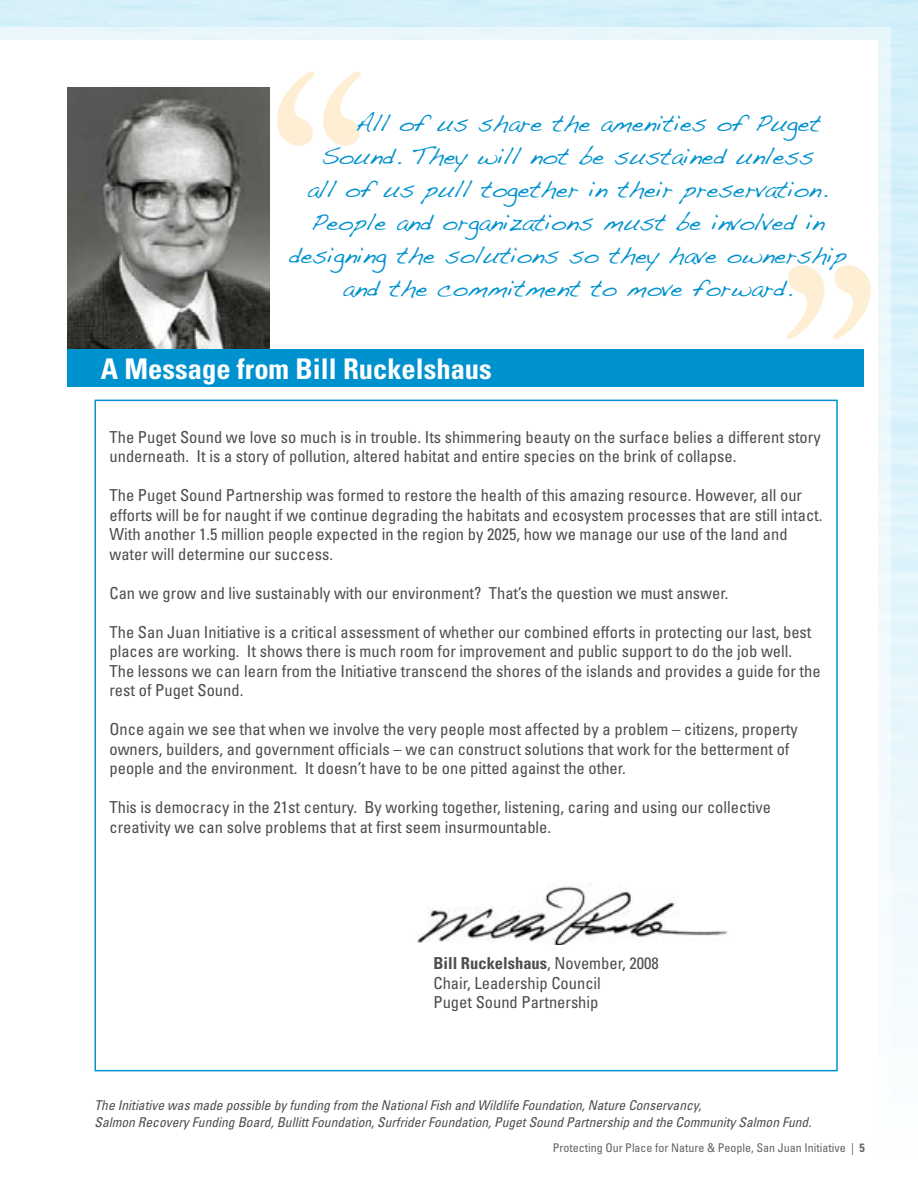
<style>
.page{position:relative;width:918px;height:1188px;background:#fff}
.page>*{position:absolute;margin:0;border:0;box-sizing:border-box;transform-origin:0 0}
.t1{font:700 condensed 28.5px "Univers";color:#fff}
.t2{font:24px "Handwriting Dakota";color:#0092cf}
.t3{font:condensed 16.5px/19.5px "Univers";color:#4d4d4f}
.t4{font:italic condensed 13.5px/16.5px "Univers";color:#4d4d4f}
.t5{font:condensed 12px "Univers";color:#636467}
.s1{font-weight:700}
</style>
<div class="page">
<div style="left:0;top:0;width:918px;height:1188px;background:linear-gradient(to bottom,#cdeef8,#fbfdfe)"></div>
<div style="left:0;top:27px;width:891px;height:1161px;background:linear-gradient(to bottom,#e6f6fb,#fcfefe)"></div>
<div style="left:0;top:40px;width:878px;height:1148px;background:#fff"></div>
<svg style="left:787px;top:265px;width:84px;height:74px"></svg>
<img style="left:68px;top:87px;width:201px;height:263px">
<div style="left:68px;top:350px;width:796px;height:37px;background:#0092cf"></div>
<svg style="left:277px;top:72px;width:84px;height:74px"></svg>
<img style="left:417px;top:885px;width:311px;height:60px">
<h2 class="t2" style="left:355px;top:109px;width:467px">All of us share the amenities of Puget</h2>
<h2 class="t2" style="left:321px;top:142px;width:494px">Sound. They will not be sustained unless</h2>
<h2 class="t2" style="left:307px;top:175px;width:522px">all of us pull together in their preservation.</h2>
<h2 class="t2" style="left:311px;top:208px;width:515px">People and organizations must be involved in</h2>
<h2 class="t2" style="left:289px;top:241px;width:559px">designing the solutions so they have ownership</h2>
<h2 class="t2" style="left:343px;top:274px;width:451px">and the commitment to move forward.</h2>
<h1 class="t1" style="left:101px;top:351px;width:393px">A Message from Bill Ruckelshaus</h1>
<p class="t3" style="left:110px;top:427px;width:713px">The Puget Sound we love so much is in trouble. Its shimmering beauty on the surface belies a different story underneath. It is a story of pollution, altered habitat and entire species on the brink of collapse.</p>
<p class="t3" style="left:110px;top:486px;width:715px">The Puget Sound Partnership was formed to restore the health of this amazing resource. However, all our efforts will be for naught if we continue degrading the habitats and ecosystem processes that are still intact.<br>With another 1.5 million people expected in the region by 2025, how we manage our use of the land and water will determine our success.</p>
<p class="t3" style="left:110px;top:583px;width:620px">Can we grow and live sustainably with our environment? That’s the question we must answer.</p>
<p class="t3" style="left:110px;top:622px;width:713px">The San Juan Initiative is a critical assessment of whether our combined efforts in protecting our last, best places are working. It shows there is much room for improvement and public support to do the job well.<br>The lessons we can learn from the Initiative transcend the shores of the islands and provides a guide for the rest of Puget Sound.</p>
<p class="t3" style="left:110px;top:720px;width:690px">Once again we see that when we involve the very people most affected by a problem – citizens, property owners, builders, and government officials – we can construct solutions that work for the betterment of people and the environment. It doesn’t have to be one pitted against the other.</p>
<p class="t3" style="left:110px;top:798px;width:663px">This is democracy in the 21st century. By working together, listening, caring and using our collective creativity we can solve problems that at first seem insurmountable.</p>
<p class="t3" style="left:433px;top:954px;width:227px"><span class="s1">Bill Ruckelshaus</span>, November, 2008<br>Chair, Leadership Council<br>Puget Sound Partnership</p>
<p class="t4" style="left:94px;top:1097px;width:718px">The Initiative was made possible by funding from the National Fish and Wildlife Foundation, Nature Conservancy,<br>Salmon Recovery Funding Board, Bullitt Foundation, Surfrider Foundation, Puget Sound Partnership and the Community Salmon Fund.</p>
<p class="t5" style="left:553px;top:1140px;width:314px">Protecting Our Place for Nature &amp; People, San Juan Initiative | <span class="s1">5</span></p>
</div>
